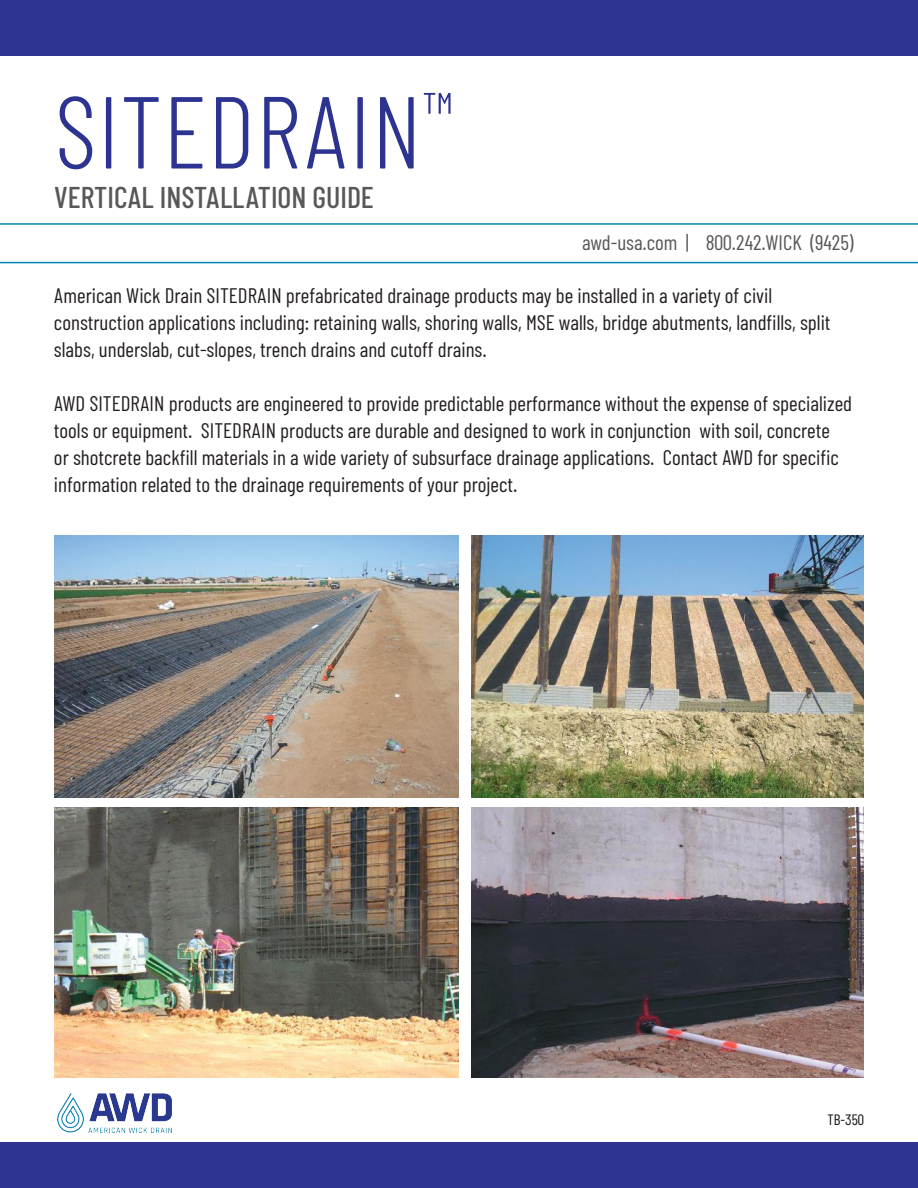
<style>
.page{position:relative;width:918px;height:1188px;background:#fff}
.page>*{position:absolute;margin:0;border:0;box-sizing:border-box;transform-origin:0 0}
.t1{font:300 102px "Barlow Condensed";letter-spacing:.01em;color:#2d3390}
.t2{font:500 30px "Barlow Condensed";color:#5a5758}
.t3{font:21px/27px "Barlow Condensed";color:#241f1f}
.t4{font:21px "Barlow Condensed";color:#5a5758}
.t5{font:15px "Barlow Condensed";color:#111213}
</style>
<div class="page">
<hr style="left:0;top:223px;width:918px;height:2px;background:#0086b3">
<hr style="left:0;top:262px;width:918px;height:1px;background:#0086b3">
<img style="left:54px;top:536px;width:405px;height:262px">
<img style="left:471px;top:536px;width:393px;height:261px">
<img style="left:54px;top:807px;width:405px;height:271px">
<img style="left:471px;top:807px;width:393px;height:271px">
<div style="left:0;top:0;width:918px;height:56px;background:#2d3390"></div>
<div style="left:0;top:1142px;width:918px;height:46px;background:#2d3390"></div>
<img style="left:58px;top:1093px;width:114px;height:40px">
<h1 class="t1" style="left:54px;top:68px;width:400px">SITEDRAIN<sup>™</sup></h1>
<h2 class="t2" style="left:54px;top:178px;width:321px">VERTICAL INSTALLATION GUIDE</h2>
<p class="t4" style="left:582px;top:229px;width:273px">awd-usa.com | 800.242.WICK (9425)</p>
<p class="t3" style="left:54px;top:282px;width:778px">American Wick Drain SITEDRAIN prefabricated drainage products may be installed in a variety of civil construction applications including: retaining walls, shoring walls, MSE walls, bridge abutments, landfills, split slabs, underslab, cut-slopes, trench drains and cutoff drains.</p>
<p class="t3" style="left:54px;top:390px;width:800px">AWD SITEDRAIN products are engineered to provide predictable performance without the expense of specialized tools or equipment. SITEDRAIN products are durable and designed to work in conjunction with soil, concrete<br>or shotcrete backfill materials in a wide variety of subsurface drainage applications. Contact AWD for specific information related to the drainage requirements of your project.</p>
<p class="t5" style="left:827px;top:1110px;width:38px">TB-350</p>
</div>
